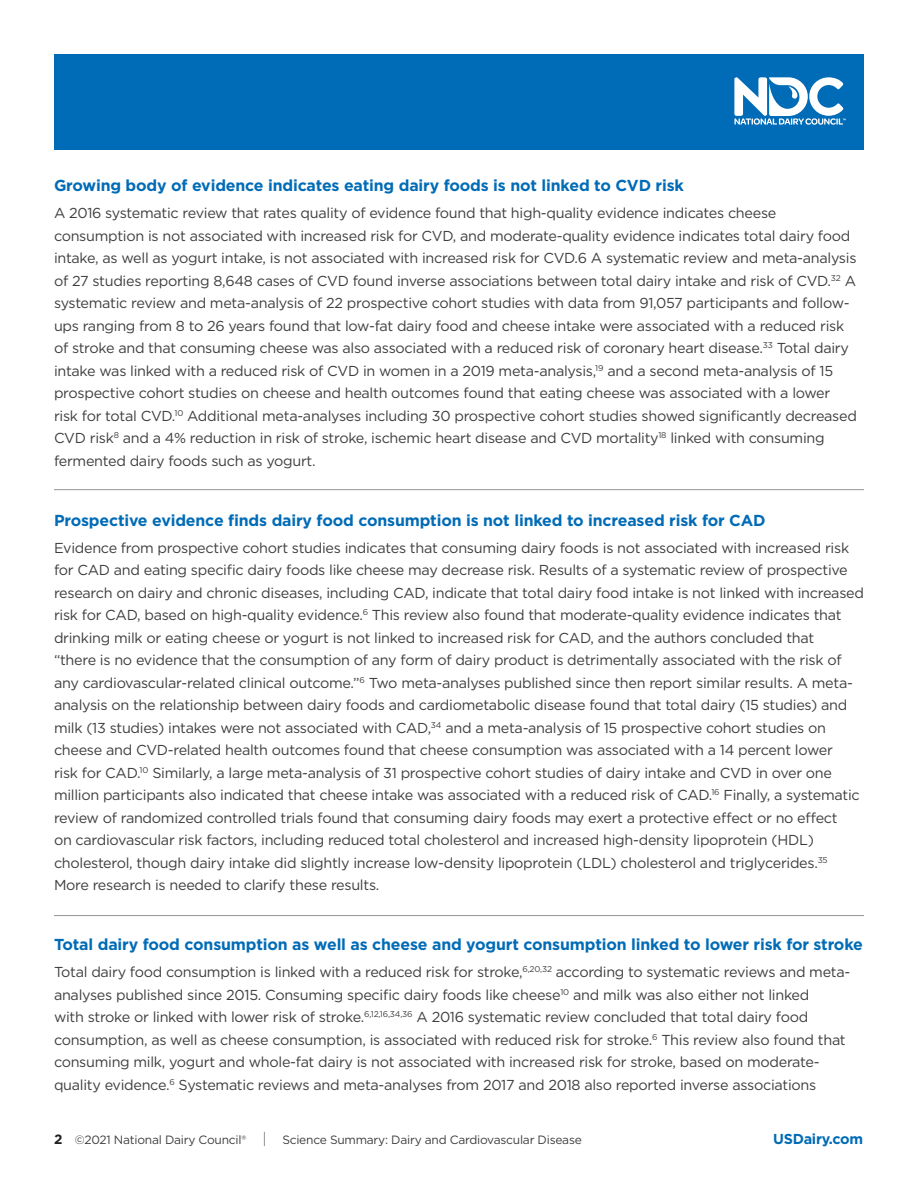
<style>
.page{position:relative;width:918px;height:1188px;background:#fff}
.page>*{position:absolute;margin:0;border:0;box-sizing:border-box;transform-origin:0 0}
.Blue_heading_smaller{font:700 15.9px "Gotham";letter-spacing:-.01em;color:#006bb6}
.Gotham_Text{font:14.4px/22.5px "Gotham";letter-spacing:-.02em;color:#3e3e3f}
.t1{font:700 14.4px "Gotham";letter-spacing:-.02em;color:#006bb6}
.t2{font:12px "Gotham";letter-spacing:-.02em;color:#3e3e3f}
.s1{font-weight:700;font-size:13.5px;color:#231f20}
</style>
<div class="page">
<div style="left:54px;top:54px;width:810px;height:95px;background:#006bb6"></div>
<svg style="left:734px;top:77px;width:112px;height:48px"></svg>
<svg style="left:264px;top:1132px;width:1px;height:14px"></svg>
<hr style="left:54px;top:915px;width:810px;height:1px;background:#939598">
<hr style="left:54px;top:489px;width:810px;height:1px;background:#939598">
<p class="Blue_heading_smaller" style="left:54px;top:175px;width:631px">Growing body of evidence indicates eating dairy foods is not linked to CVD risk</p>
<p class="Gotham_Text" style="left:54px;top:202px;width:805px">A 2016 systematic review that rates quality of evidence found that high-quality evidence indicates cheese consumption is not associated with increased risk for CVD, and moderate-quality evidence indicates total dairy food intake, as well as yogurt intake, is not associated with increased risk for CVD.6 A systematic review and meta-analysis of 27 studies reporting 8,648 cases of CVD found inverse associations between total dairy intake and risk of CVD.<sup>32</sup> A systematic review and meta-analysis of 22 prospective cohort studies with data from 91,057 participants and follow&shy;ups ranging from 8 to 26 years found that low-fat dairy food and cheese intake were associated with a reduced risk of stroke and that consuming cheese was also associated with a reduced risk of coronary heart disease.<sup>33</sup> Total dairy intake was linked with a reduced risk of CVD in women in a 2019 meta-analysis,<sup>19</sup> and a second meta-analysis of 15 prospective cohort studies on cheese and health outcomes found that eating cheese was associated with a lower risk for total CVD.<sup>10</sup> Additional meta-analyses including 30 prospective cohort studies showed significantly decreased CVD risk<sup>8</sup> and a 4% reduction in risk of stroke, ischemic heart disease and CVD mortality<sup>18</sup> linked with consuming fermented dairy foods such as yogurt.</p>
<p class="Blue_heading_smaller" style="left:54px;top:510px;width:713px">Prospective evidence finds dairy food consumption is not linked to increased risk for CAD</p>
<p class="Gotham_Text" style="left:54px;top:536px;width:812px">Evidence from prospective cohort studies indicates that consuming dairy foods is not associated with increased risk for CAD and eating specific dairy foods like cheese may decrease risk. Results of a systematic review of prospective research on dairy and chronic diseases, including CAD, indicate that total dairy food intake is not linked with increased risk for CAD, based on high-quality evidence.<sup>6</sup> This review also found that moderate-quality evidence indicates that drinking milk or eating cheese or yogurt is not linked to increased risk for CAD, and the authors concluded that<br>“there is no evidence that the consumption of any form of dairy product is detrimentally associated with the risk of any cardiovascular-related clinical outcome.”<sup>6</sup> Two meta-analyses published since then report similar results. A meta&shy;analysis on the relationship between dairy foods and cardiometabolic disease found that total dairy (15 studies) and milk (13 studies) intakes were not associated with CAD,<sup>34</sup> and a meta-analysis of 15 prospective cohort studies on cheese and CVD-related health outcomes found that cheese consumption was associated with a 14 percent lower<br>risk for CAD.<sup>10</sup> Similarly, a large meta-analysis of 31 prospective cohort studies of dairy intake and CVD in over one million participants also indicated that cheese intake was associated with a reduced risk of CAD.<sup>16</sup> Finally, a systematic review of randomized controlled trials found that consuming dairy foods may exert a protective effect or no effect<br>on cardiovascular risk factors, including reduced total cholesterol and increased high-density lipoprotein (HDL) cholesterol, though dairy intake did slightly increase low-density lipoprotein (LDL) cholesterol and triglycerides.<sup>35<br></sup>More research is needed to clarify these results.</p>
<p class="Blue_heading_smaller" style="left:54px;top:934px;width:810px">Total dairy food consumption as well as cheese and yogurt consumption linked to lower risk for stroke</p>
<p class="Gotham_Text" style="left:54px;top:961px;width:798px">Total dairy food consumption is linked with a reduced risk for stroke,<sup>6,20,32</sup> according to systematic reviews and meta&shy;analyses published since 2015. Consuming specific dairy foods like cheese<sup>10</sup> and milk was also either not linked<br>with stroke or linked with lower risk of stroke.<sup>6,12,16,34,36</sup> A 2016 systematic review concluded that total dairy food consumption, as well as cheese consumption, is associated with reduced risk for stroke.<sup>6</sup> This review also found that consuming milk, yogurt and whole-fat dairy is not associated with increased risk for stroke, based on moderate&shy;quality evidence.<sup>6</sup> Systematic reviews and meta-analyses from 2017 and 2018 also reported inverse associations</p>
<p class="t2" style="left:54px;top:1132px;width:194px"><span class="s1">2</span> ©2021 National Dairy Council®</p>
<p class="t2" style="left:282px;top:1132px;width:301px">Science Summary: Dairy and Cardiovascular Disease</p>
<p class="t1" style="left:773px;top:1129px;width:91px">USDairy.com</p>
</div>
